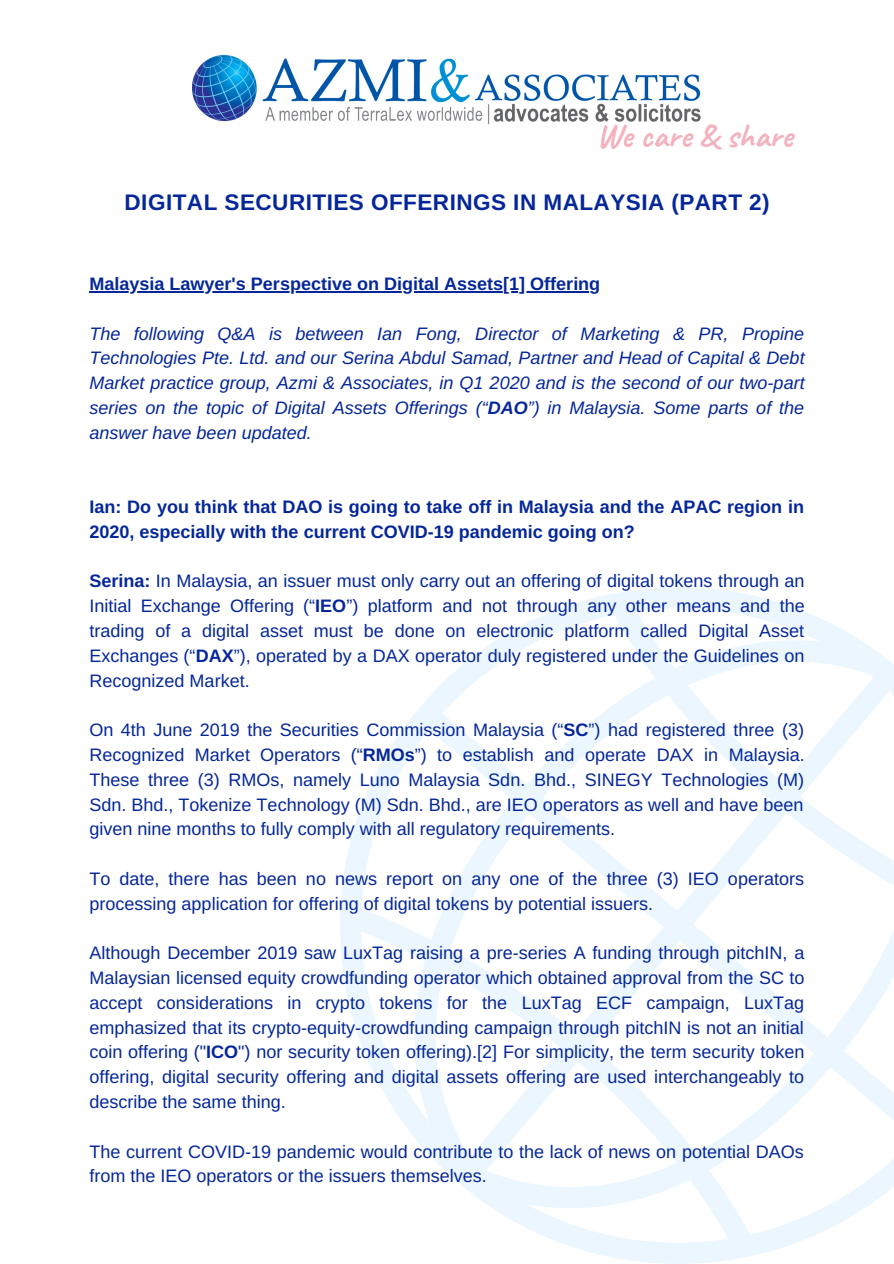
<style>
.page{position:relative;width:894px;height:1264px;background:#fff}
.page>*{position:absolute;margin:0;border:0;box-sizing:border-box;transform-origin:0 0}
.t1{font:700 33.6px "Caveat";color:#f3b2bd}
.t2{font:700 22.5px "Arimo";letter-spacing:.02em;color:#042698}
.t3{font:18px/24.8px "Arimo";color:#042698;text-align:justify}
.t4{font:italic 18px/24.8px "Arimo";color:#042698;text-align:justify}
.t5{font:700 18px/24.8px "Arimo";color:#042698}
.s1{font-weight:700}
</style>
<div class="page">
<svg style="left:340px;top:587px;width:553px;height:676px"></svg>
<img style="left:192px;top:54px;width:509px;height:71px">
<hr style="left:89px;top:291px;width:511px;height:1px;background:#042698">
<h1 class="t1" style="left:596px;top:115px;width:197px">We care &amp; share</h1>
<p class="t2" style="left:124px;top:190px;width:646px">DIGITAL SECURITIES OFFERINGS IN MALAYSIA (PART 2)</p>
<p class="t5" style="left:89px;top:271px;width:512px">Malaysia Lawyer's Perspective on Digital Assets[1] Offering</p>
<p class="t4" style="left:89px;top:321px;width:716px">The following Q&amp;A is between Ian Fong, Director of Marketing &amp; PR, Propine Technologies Pte. Ltd. and our Serina Abdul Samad, Partner and Head of Capital &amp; Debt Market practice group, Azmi &amp; Associates, in Q1 2020 and is the second of our two-part series on the topic of Digital Assets Offerings (“<span class="s1">DAO</span>”) in Malaysia. Some parts of the answer have been updated.</p>
<p class="t5" style="left:89px;top:494px;width:715px">Ian: Do you think that DAO is going to take off in Malaysia and the APAC region in<br>2020, especially with the current COVID-19 pandemic going on?</p>
<p class="t3" style="left:89px;top:569px;width:716px"><span class="s1">Serina:</span> In Malaysia, an issuer must only carry out an offering of digital tokens through an Initial Exchange Offering (“<span class="s1">IEO</span>”) platform and not through any other means and the trading of a digital asset must be done on electronic platform called Digital Asset Exchanges (“<span class="s1">DAX</span>”), operated by a DAX operator duly registered under the Guidelines on Recognized Market.</p>
<p class="t3" style="left:89px;top:717px;width:716px">On 4th June 2019 the Securities Commission Malaysia (“<span class="s1">SC</span>”) had registered three (3)<br>Recognized Market Operators (“<span class="s1">RMOs</span>”) to establish and operate DAX in Malaysia.<br>These three (3) RMOs, namely Luno Malaysia Sdn. Bhd., SINEGY Technologies (M)<br>Sdn. Bhd., Tokenize Technology (M) Sdn. Bhd., are IEO operators as well and have been given nine months to fully comply with all regulatory requirements.</p>
<p class="t3" style="left:89px;top:866px;width:716px">To date, there has been no news report on any one of the three (3) IEO operators processing application for offering of digital tokens by potential issuers.</p>
<p class="t3" style="left:89px;top:940px;width:716px">Although December 2019 saw LuxTag raising a pre-series A funding through pitchIN, a Malaysian licensed equity crowdfunding operator which obtained approval from the SC to accept considerations in crypto tokens for the LuxTag ECF campaign, LuxTag emphasized that its crypto-equity-crowdfunding campaign through pitchIN is not an initial coin offering ("<span class="s1">ICO</span>") nor security token offering).[2] For simplicity, the term security token offering, digital security offering and digital assets offering are used interchangeably to describe the same thing.</p>
<p class="t3" style="left:89px;top:1138px;width:715px">The current COVID-19 pandemic would contribute to the lack of news on potential DAOs from the IEO operators or the issuers themselves.</p>
</div>
